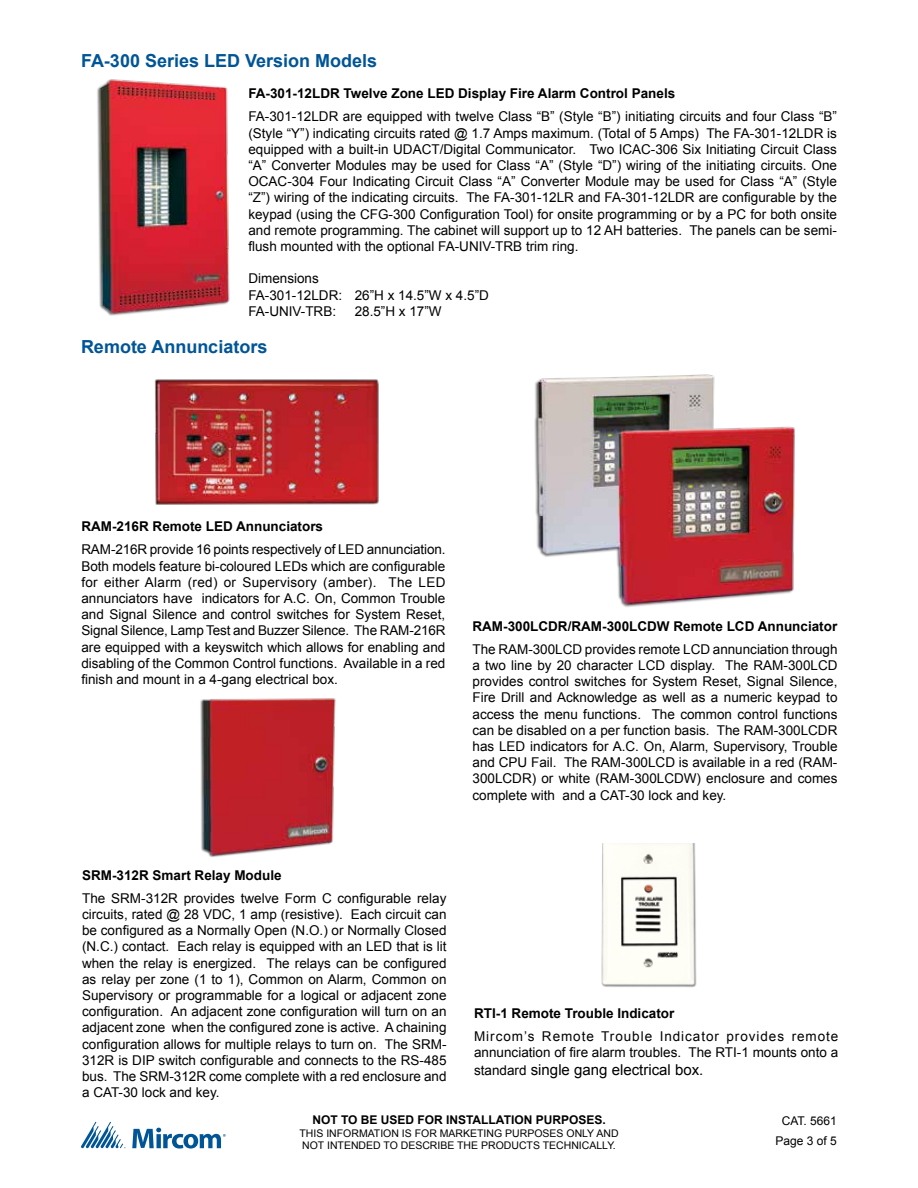
<style>
.page{position:relative;width:918px;height:1188px;background:#fff}
.page>*{position:absolute;margin:0;border:0;box-sizing:border-box;transform-origin:0 0}
.t1{font:700 18px "Arial";color:#005596}
.t2{font:15px "Arial";color:#000}
.t3{font:13.5px/16.2px "Arial";color:#000;text-align:justify}
.t4{font:700 13.5px "Arial";color:#000}
.t5{font:700 12px "Arial";color:#000}
.t6{font:12px/19.5px "Arial";color:#000;text-align:center}
.t7{font:10.5px/12.6px "Arial";color:#000}
.s1{font-size:13.5px}
</style>
<div class="page">
<svg style="left:81px;top:1122px;width:44px;height:27px"></svg>
<svg style="left:132px;top:1128px;width:94px;height:21px"></svg>
<img style="left:97px;top:79px;width:133px;height:237px">
<img style="left:154px;top:379px;width:225px;height:126px">
<img style="left:534px;top:374px;width:261px;height:233px">
<img style="left:200px;top:698px;width:136px;height:159px">
<img style="left:601px;top:843px;width:96px;height:145px">
<h1 class="t1" style="left:81px;top:49px;width:298px">FA-300 Series LED Version Models</h1>
<p class="t4" style="left:248px;top:85px;width:428px">FA-301-12LDR Twelve Zone LED Display Fire Alarm Control Panels</p>
<p class="t3" style="left:248px;top:109px;width:590px">FA-301-12LDR are equipped with twelve Class “B” (Style “B”) initiating circuits and four Class “B” (Style “Y”) indicating circuits rated @ 1.7 Amps maximum. (Total of 5 Amps) The FA-301-12LDR is equipped with a built-in UDACT/Digital Communicator. Two ICAC-306 Six Initiating Circuit Class “A” Converter Modules may be used for Class “A” (Style “D”) wiring of the initiating circuits. One OCAC-304 Four Indicating Circuit Class “A” Converter Module may be used for Class “A” (Style “Z”) wiring of the indicating circuits. The FA-301-12LR and FA-301-12LDR are configurable by the keypad (using the CFG-300 Configuration Tool) for onsite programming or by a PC for both onsite and remote programming. The cabinet will support up to 12 AH batteries. The panels can be semi&shy;flush mounted with the optional FA-UNIV-TRB trim ring.</p>
<p class="t3" style="left:248px;top:271px;width:242px;text-align:left">Dimensions<br>FA-301-12LDR: 26”H x 14.5”W x 4.5”D<br>FA-UNIV-TRB:</p>
<p class="t3" style="left:355px;top:303px;width:89px">28.5”H x 17”W</p>
<h1 class="t1" style="left:81px;top:335px;width:188px">Remote Annunciators</h1>
<p class="t4" style="left:81px;top:518px;width:243px">RAM-216R Remote LED Annunciators</p>
<p class="t3" style="left:81px;top:542px;width:366px">RAM-216R provide 16 points respectively of LED annunciation.<br>Both models feature bi-coloured LEDs which are configurable for either Alarm (red) or Supervisory (amber). The LED annunciators have indicators for A.C. On, Common Trouble and Signal Silence and control switches for System Reset, Signal Silence, Lamp Test and Buzzer Silence. The RAM-216R are equipped with a keyswitch which allows for enabling and disabling of the Common Control functions. Available in a red finish and mount in a 4-gang electrical box.</p>
<p class="t4" style="left:472px;top:617px;width:366px">RAM-300LCDR/RAM-300LCDW Remote LCD Annunciator</p>
<p class="t3" style="left:472px;top:641px;width:367px">The RAM-300LCD provides remote LCD annunciation through a two line by 20 character LCD display. The RAM-300LCD provides control switches for System Reset, Signal Silence, Fire Drill and Acknowledge as well as a numeric keypad to access the menu functions. The common control functions can be disabled on a per function basis. The RAM-300LCDR has LED indicators for A.C. On, Alarm, Supervisory, Trouble and CPU Fail. The RAM-300LCD is available in a red (RAM-300LCDR) or white (RAM-300LCDW) enclosure and comes complete with and a CAT-30 lock and key.</p>
<p class="t4" style="left:82px;top:866px;width:201px">SRM-312R Smart Relay Module</p>
<p class="t3" style="left:82px;top:890px;width:366px">The SRM-312R provides twelve Form C configurable relay circuits, rated @ 28 VDC, 1 amp (resistive). Each circuit can be configured as a Normally Open (N.O.) or Normally Closed (N.C.) contact. Each relay is equipped with an LED that is lit when the relay is energized. The relays can be configured as relay per zone (1 to 1), Common on Alarm, Common on Supervisory or programmable for a logical or adjacent zone configuration. An adjacent zone configuration will turn on an adjacent zone when the configured zone is active. A chaining configuration allows for multiple relays to turn on. The SRM-312R is DIP switch configurable and connects to the RS-485 bus. The SRM-312R come complete with a red enclosure and a CAT-30 lock and key.</p>
<p class="t4" style="left:474px;top:1005px;width:202px">RTI-1 Remote Trouble Indicator</p>
<p class="t3" style="left:474px;top:1029px;width:366px">Mircom’s Remote Trouble Indicator provides remote annunciation of fire alarm troubles. The RTI-1 mounts onto a</p>
<p class="t2" style="left:474px;top:1060px;width:231px"><span class="s1">standard</span> single gang electrical box.</p>
<p class="t5" style="left:312px;top:1112px;width:295px">NOT TO BE USED FOR INSTALLATION PURPOSES.</p>
<p class="t7" style="left:299px;top:1127px;width:321px">THIS INFORMATION IS FOR MARKETING PURPOSES ONLY AND<br>NOT INTENDED TO DESCRIBE THE PRODUCTS TECHNICALLY.</p>
<p class="t6" style="left:776px;top:1112px;width:63px">CAT. 5661<br>Page 3 of 5</p>
</div>
